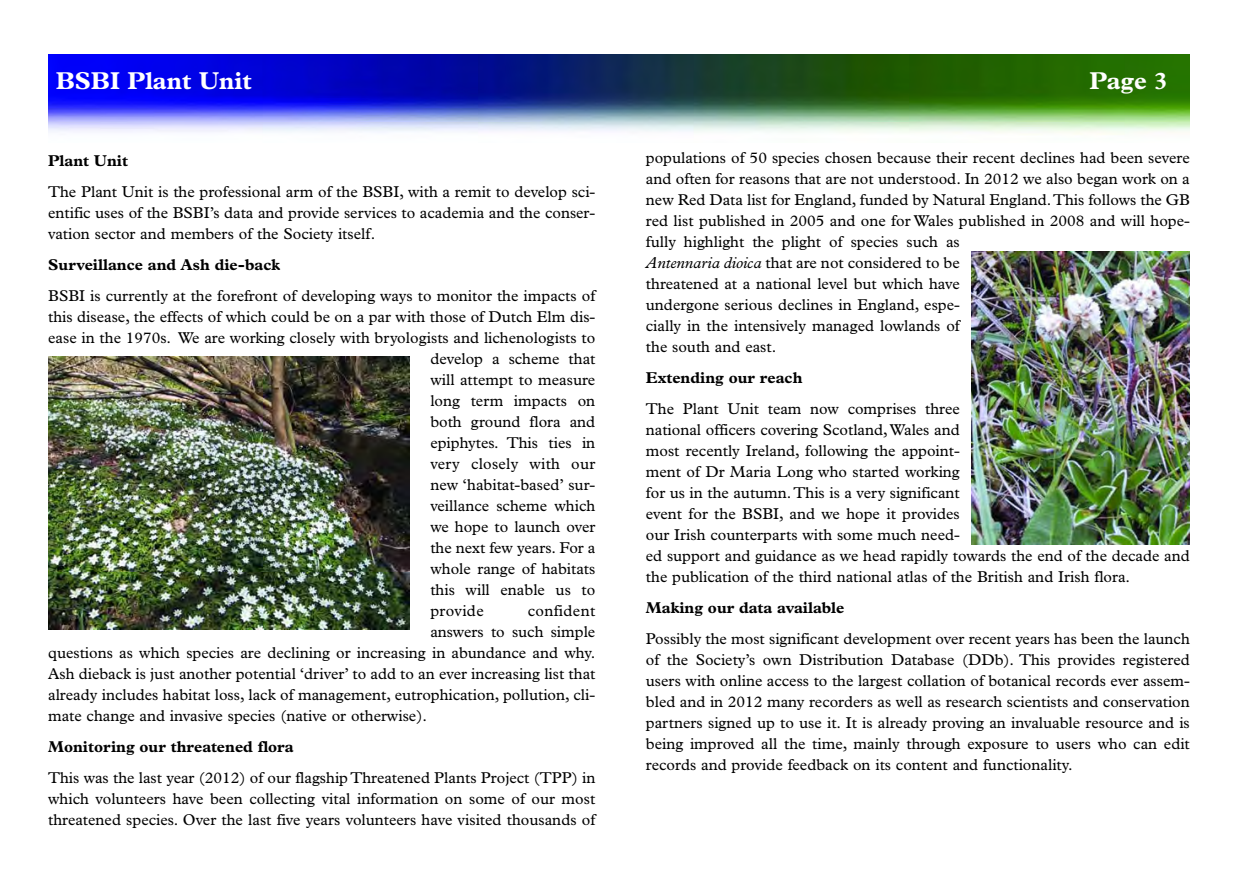
<style>
.page{position:relative;width:1241px;height:869px;background:#fff}
.page>*{position:absolute;margin:0;border:0;box-sizing:border-box;transform-origin:0 0}
.t1{font:700 24.5px "Plantin";color:#fff}
.t2{font:15.75px/21px "Plantin";color:#000;text-align:justify}
.t3{font:700 15.75px "Plantin";color:#000}
.t4{font:15.75px "Plantin";letter-spacing:.02em;color:#000}
.s1{font-style:italic}
</style>
<div class="page">
<img style="left:48px;top:55px;width:1141px;height:80px">
<img style="left:48px;top:357px;width:361px;height:272px">
<img style="left:971px;top:251px;width:218px;height:293px">
<h1 class="t1" style="left:56px;top:72px;width:197px">BSBI Plant Unit</h1>
<h1 class="t1" style="left:1089px;top:72px;width:79px">Page 3</h1>
<p class="t3" style="left:48px;top:155px;width:81px">Plant Unit</p>
<p class="t2" style="left:48px;top:182px;width:548px">The Plant Unit is the professional arm of the BSBI, with a remit to develop sci&shy;entific uses of the BSBI’s data and provide services to academia and the conser&shy;vation sector and members of the Society itself.</p>
<p class="t3" style="left:48px;top:259px;width:233px">Surveillance and Ash die-back</p>
<p class="t2" style="left:48px;top:286px;width:548px">BSBI is currently at the forefront of developing ways to monitor the impacts of</p>
<p class="t2" style="left:48px;top:307px;width:548px">this disease, the effects of which could be on a par with those of Dutch Elm dis-</p>
<p class="t2" style="left:48px;top:328px;width:548px">ease in the 1970s. We are working closely with bryologists and lichenologists to</p>
<p class="t2" style="left:430px;top:349px;width:166px">develop a scheme that</p>
<p class="t2" style="left:430px;top:370px;width:166px">will attempt to measure</p>
<p class="t2" style="left:430px;top:391px;width:166px">long term impacts on</p>
<p class="t2" style="left:430px;top:412px;width:166px">both ground flora and</p>
<p class="t2" style="left:430px;top:433px;width:166px">epiphytes. This ties in</p>
<p class="t2" style="left:430px;top:454px;width:166px">very closely with our</p>
<p class="t2" style="left:430px;top:475px;width:166px">new ‘habitat-based’ sur-</p>
<p class="t2" style="left:430px;top:496px;width:166px">veillance scheme which</p>
<p class="t2" style="left:430px;top:517px;width:166px">we hope to launch over</p>
<p class="t2" style="left:430px;top:538px;width:166px">the next few years. For a</p>
<p class="t2" style="left:430px;top:559px;width:166px">whole range of habitats</p>
<p class="t2" style="left:430px;top:580px;width:166px">this will enable us to</p>
<p class="t4" style="left:430px;top:604px;width:55px">provide</p>
<p class="t4" style="left:527px;top:604px;width:69px">confident</p>
<p class="t2" style="left:430px;top:622px;width:166px">answers to such simple</p>
<p class="t2" style="left:48px;top:643px;width:548px">questions as which species are declining or increasing in abundance and why.</p>
<p class="t2" style="left:48px;top:664px;width:548px">Ash dieback is just another potential ‘driver’ to add to an ever increasing list that</p>
<p class="t2" style="left:48px;top:685px;width:548px">already includes habitat loss, lack of management, eutrophication, pollution, cli-</p>
<p class="t2" style="left:48px;top:706px;width:380px">mate change and invasive species (native or otherwise).</p>
<p class="t3" style="left:48px;top:740px;width:247px">Monitoring our threatened flora</p>
<p class="t2" style="left:48px;top:768px;width:548px">This was the last year (2012) of our flagship Threatened Plants Project (TPP) in which volunteers have been collecting vital information on some of our most threatened species. Over the last five years volunteers have visited thousands of</p>
<p class="t2" style="left:645px;top:148px;width:545px;text-align:left">populations of 50 species chosen because their recent declines had been severe and often for reasons that are not understood. In 2012 we also began work on a new Red Data list for England, funded by Natural England.This follows the GB red list published in 2005 and one for Wales published in 2008 and will hope&shy;fully highlight the plight of species such as<br><span class="s1">Antennaria dioica</span> that are not considered to be<br>threatened at a national level but which have<br>undergone serious declines in England, espe-<br>cially in the intensively managed lowlands of<br>the south and east.</p>
<p class="t3" style="left:645px;top:372px;width:158px">Extending our reach</p>
<p class="t2" style="left:645px;top:399px;width:545px;text-align:left">The Plant Unit team now comprises three<br>national officers covering Scotland,Wales and<br>most recently Ireland, following the appoint-<br>ment of Dr Maria Long who started working<br>for us in the autumn.This is a very significant<br>event for the BSBI, and we hope it provides<br>our Irish counterparts with some much need-<br>ed support and guidance as we head rapidly towards the end of the decade and the publication of the third national atlas of the British and Irish flora.</p>
<p class="t3" style="left:645px;top:602px;width:200px">Making our data available</p>
<p class="t2" style="left:645px;top:629px;width:545px">Possibly the most significant development over recent years has been the launch of the Society’s own Distribution Database (DDb). This provides registered users with online access to the largest collation of botanical records ever assem&shy;bled and in 2012 many recorders as well as research scientists and conservation partners signed up to use it. It is already proving an invaluable resource and is being improved all the time, mainly through exposure to users who can edit records and provide feedback on its content and functionality.</p>
</div>
